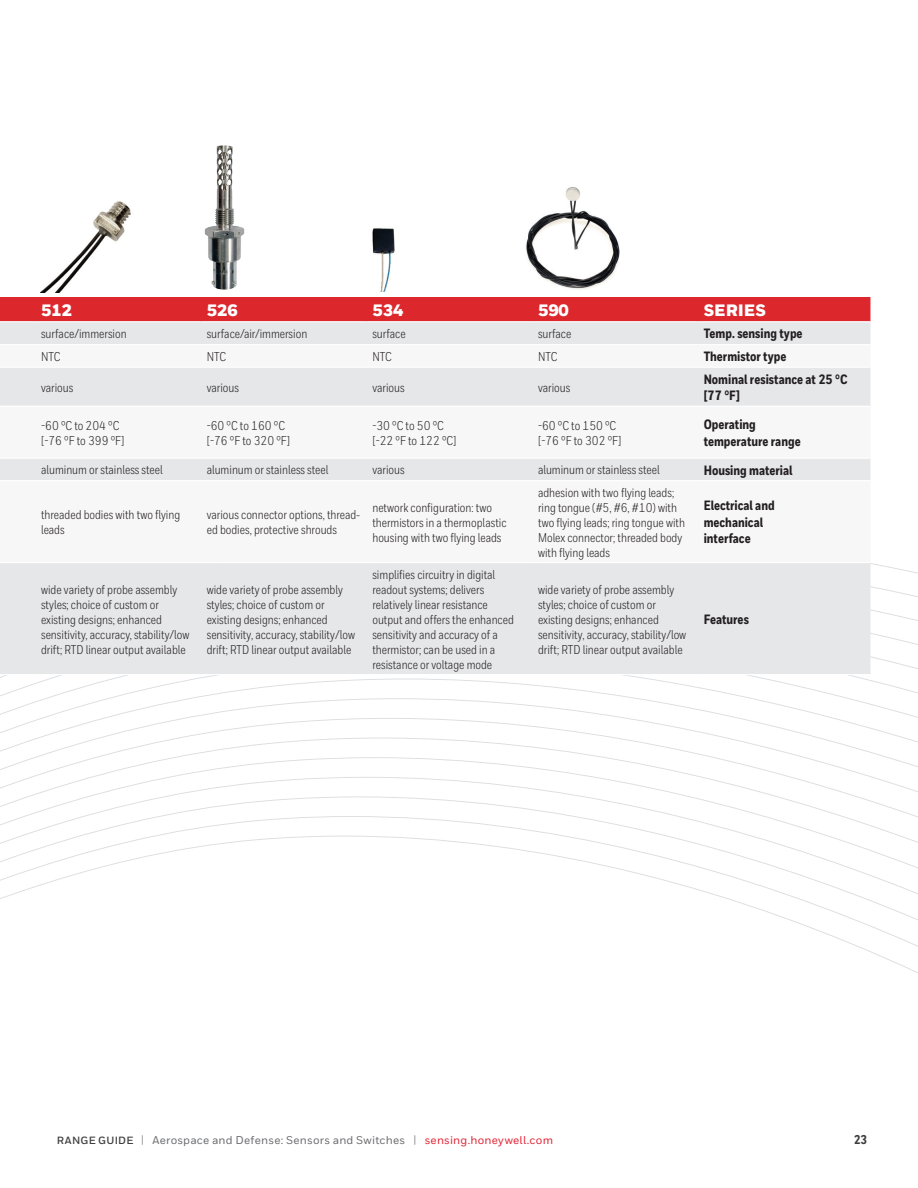
<style>
.page{position:relative;width:918px;height:1188px;background:#fff}
.page>*{position:absolute;margin:0;border:0;box-sizing:border-box;transform-origin:0 0}
.t1{font:900 16.5px "Honeywell Sans";color:#fff}
.t2{font:800 13.5px/16.5px "Honeywell Cond";color:#231f20}
.t3{font:12.75px/15px "Honeywell Cond";color:#231f20}
.t4{font:800 12.75px "Honeywell Cond";color:#3e3e3f}
.t5{font:500 11.25px "Honeywell Sans";letter-spacing:.02em;color:#6c6d70}
.s1{font-weight:700;font-size:10.5px;color:#3e3e3f}
.s2{font-size:11.4px;color:#939598}
.s3{color:#e22536}
</style>
<div class="page">
<svg style="left:0;top:836px;width:918px;height:137px"></svg>
<div style="left:0;top:297px;width:870px;height:24px;background:#dc272d"></div>
<div style="left:0;top:322px;width:870px;height:352px;background:#e6e7e9"></div>
<svg style="left:0;top:345px;width:870px;height:217px"></svg>
<hr style="left:0;top:344px;width:35px;height:1px;background:#fff">
<hr style="left:35px;top:344px;width:166px;height:1px;background:#fff">
<hr style="left:201px;top:344px;width:165px;height:1px;background:#fff">
<hr style="left:366px;top:344px;width:166px;height:1px;background:#fff">
<hr style="left:532px;top:344px;width:166px;height:1px;background:#fff">
<hr style="left:698px;top:344px;width:172px;height:1px;background:#fff">
<hr style="left:0;top:367px;width:35px;height:1px;background:#fff">
<hr style="left:35px;top:367px;width:166px;height:1px;background:#fff">
<hr style="left:201px;top:367px;width:165px;height:1px;background:#fff">
<hr style="left:366px;top:367px;width:166px;height:1px;background:#fff">
<hr style="left:532px;top:367px;width:166px;height:1px;background:#fff">
<hr style="left:698px;top:367px;width:172px;height:1px;background:#fff">
<hr style="left:0;top:406px;width:35px;height:1px;background:#fff">
<hr style="left:35px;top:406px;width:166px;height:1px;background:#fff">
<hr style="left:201px;top:406px;width:165px;height:1px;background:#fff">
<hr style="left:366px;top:406px;width:166px;height:1px;background:#fff">
<hr style="left:532px;top:406px;width:166px;height:1px;background:#fff">
<hr style="left:698px;top:406px;width:172px;height:1px;background:#fff">
<hr style="left:0;top:458px;width:35px;height:1px;background:#fff">
<hr style="left:35px;top:458px;width:166px;height:1px;background:#fff">
<hr style="left:201px;top:458px;width:165px;height:1px;background:#fff">
<hr style="left:366px;top:458px;width:166px;height:1px;background:#fff">
<hr style="left:532px;top:458px;width:166px;height:1px;background:#fff">
<hr style="left:698px;top:458px;width:172px;height:1px;background:#fff">
<hr style="left:0;top:480px;width:35px;height:1px;background:#fff">
<hr style="left:35px;top:480px;width:166px;height:1px;background:#fff">
<hr style="left:201px;top:480px;width:165px;height:1px;background:#fff">
<hr style="left:366px;top:480px;width:166px;height:1px;background:#fff">
<hr style="left:532px;top:480px;width:166px;height:1px;background:#fff">
<hr style="left:698px;top:480px;width:172px;height:1px;background:#fff">
<hr style="left:0;top:562px;width:35px;height:1px;background:#fff">
<hr style="left:35px;top:562px;width:166px;height:1px;background:#fff">
<hr style="left:201px;top:562px;width:165px;height:1px;background:#fff">
<hr style="left:366px;top:562px;width:166px;height:1px;background:#fff">
<hr style="left:532px;top:562px;width:166px;height:1px;background:#fff">
<hr style="left:698px;top:562px;width:172px;height:1px;background:#fff">
<img style="left:41px;top:201px;width:90px;height:91px">
<img style="left:526px;top:187px;width:94px;height:103px">
<img style="left:372px;top:228px;width:23px;height:64px">
<img style="left:204px;top:145px;width:41px;height:145px">
<p class="t1" style="left:41px;top:300px;width:32px">512</p>
<p class="t1" style="left:207px;top:300px;width:32px">526</p>
<p class="t1" style="left:372px;top:300px;width:32px">534</p>
<p class="t1" style="left:538px;top:300px;width:32px">590</p>
<p class="t1" style="left:704px;top:300px;width:64px">SERIES</p>
<p class="t3" style="left:41px;top:326px;width:87px">surface/immersion</p>
<p class="t3" style="left:207px;top:326px;width:102px">surface/air/immersion</p>
<p class="t3" style="left:372px;top:326px;width:35px">surface</p>
<p class="t3" style="left:538px;top:326px;width:35px">surface</p>
<p class="t2" style="left:704px;top:326px;width:100px">Temp. sensing type</p>
<p class="t3" style="left:41px;top:349px;width:21px">NTC</p>
<p class="t3" style="left:207px;top:349px;width:21px">NTC</p>
<p class="t3" style="left:372px;top:349px;width:21px">NTC</p>
<p class="t3" style="left:538px;top:349px;width:21px">NTC</p>
<p class="t2" style="left:704px;top:349px;width:84px">Thermistor type</p>
<p class="t3" style="left:41px;top:380px;width:34px">various</p>
<p class="t3" style="left:207px;top:380px;width:34px">various</p>
<p class="t3" style="left:372px;top:380px;width:34px">various</p>
<p class="t3" style="left:538px;top:380px;width:34px">various</p>
<p class="t2" style="left:704px;top:371px;width:145px">Nominal resistance at 25 °C [77 °F]</p>
<p class="t3" style="left:41px;top:418px;width:85px">-60 °C to 204 °C [-76 °F to 399 °F]</p>
<p class="t3" style="left:207px;top:418px;width:85px">-60 °C to 160 °C [-76 °F to 320 °F]</p>
<p class="t3" style="left:372px;top:418px;width:86px">-30 °C to 50 °C [-22 °F to 122 °C]</p>
<p class="t3" style="left:538px;top:418px;width:85px">-60 °C to 150 °C [-76 °F to 302 °F]</p>
<p class="t2" style="left:704px;top:417px;width:99px">Operating temperature range</p>
<p class="t3" style="left:41px;top:463px;width:123px">aluminum or stainless steel</p>
<p class="t3" style="left:207px;top:463px;width:123px">aluminum or stainless steel</p>
<p class="t3" style="left:372px;top:463px;width:34px">various</p>
<p class="t3" style="left:538px;top:463px;width:123px">aluminum or stainless steel</p>
<p class="t2" style="left:704px;top:462px;width:90px">Housing material</p>
<p class="t3" style="left:41px;top:507px;width:141px">threaded bodies with two flying leads</p>
<p class="t3" style="left:207px;top:507px;width:155px">various connector options, thread&shy;ed bodies, protective shrouds</p>
<p class="t3" style="left:372px;top:500px;width:136px">network configuration: two thermistors in a thermoplastic housing with two flying leads</p>
<p class="t3" style="left:538px;top:485px;width:148px">adhesion with two flying leads; ring tongue (#5, #6, #10) with two flying leads; ring tongue with<br>Molex connector; threaded body with flying leads</p>
<p class="t2" style="left:704px;top:498px;width:73px">Electrical and mechanical interface</p>
<p class="t3" style="left:41px;top:582px;width:150px">wide variety of probe assembly styles; choice of custom or existing designs; enhanced sensitivity, accuracy, stability/low drift; RTD linear output available</p>
<p class="t3" style="left:207px;top:582px;width:150px">wide variety of probe assembly styles; choice of custom or existing designs; enhanced sensitivity, accuracy, stability/low drift; RTD linear output available</p>
<p class="t3" style="left:372px;top:567px;width:143px">simplifies circuitry in digital readout systems; delivers relatively linear resistance output and offers the enhanced sensitivity and accuracy of a thermistor; can be used in a resistance or voltage mode</p>
<p class="t3" style="left:538px;top:582px;width:150px">wide variety of probe assembly styles; choice of custom or existing designs; enhanced sensitivity, accuracy, stability/low drift; RTD linear output available</p>
<p class="t2" style="left:704px;top:611px;width:47px">Features</p>
<p class="t5" style="left:57px;top:1133px;width:498px"><span class="s1">RANGE GUIDE</span> <span class="s2">|</span> Aerospace and Defense: Sensors and Switches <span class="s2">|</span> <span class="s3">sensing.honeywell.com</span></p>
<p class="t4" style="left:854px;top:1132px;width:14px">23</p>
</div>
